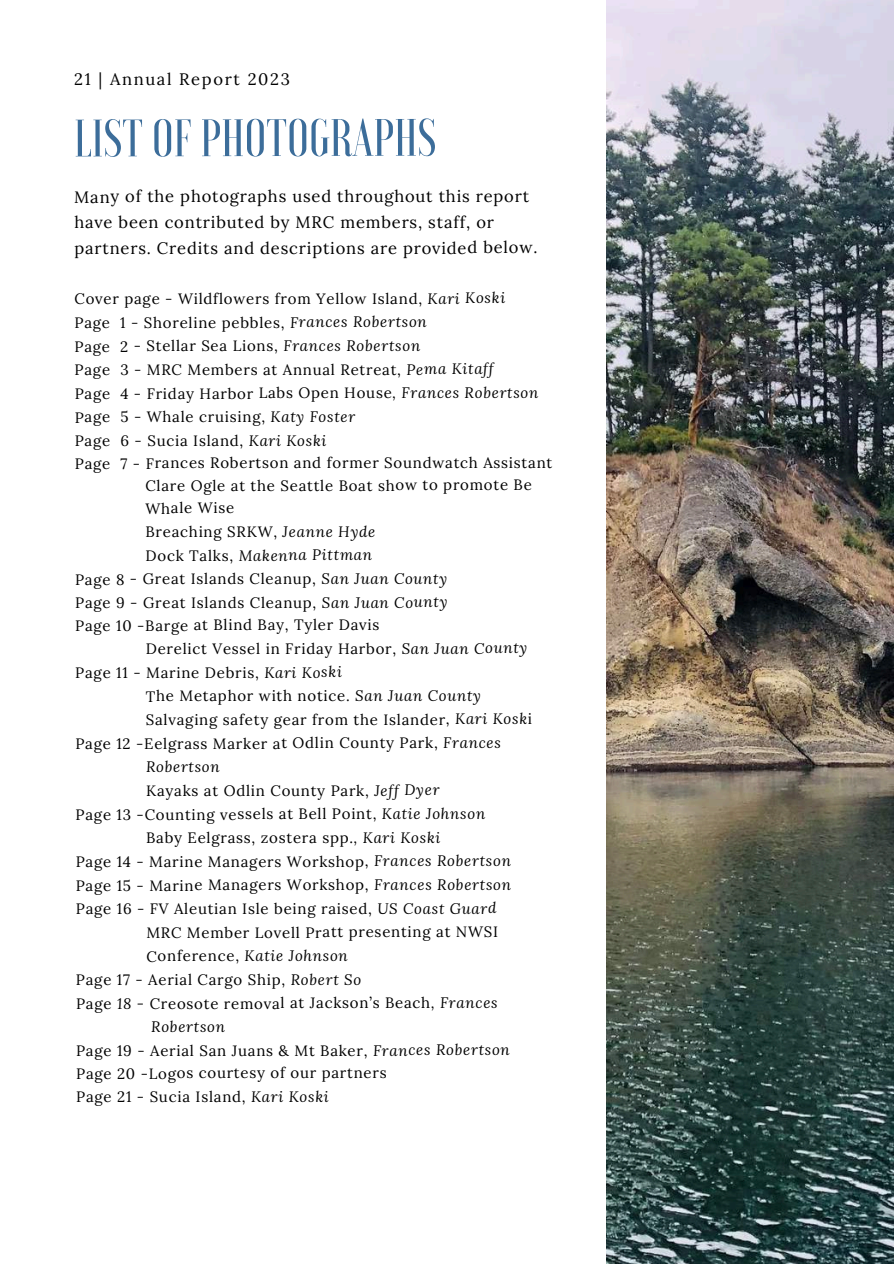
<style>
.page{position:relative;width:894px;height:1264px;background:#fff}
.page>*{position:absolute;margin:0;border:0;box-sizing:border-box;transform-origin:0 0}
.t1{font:500 52.5px "Voga";color:#3c6d9a}
.t2{font:16.5px/26px "Lora";letter-spacing:.045em;color:#000}
.t3{font:16.5px "Lora";letter-spacing:.095em;color:#000}
.t4{font:15px/23.7px "Lora";letter-spacing:.045em;color:#000}
.t5{font:italic 15px "Lora";letter-spacing:.045em;color:#000}
.s1{font-style:italic}
.s2{font-style:normal}
</style>
<div class="page">
<img style="left:606px;top:0;width:287px;height:1263px">
<p class="t3" style="left:74px;top:68px;width:217px">21 | Annual Report 2023</p>
<h1 class="t1" style="left:74px;top:112px;width:364px">LIST OF PHOTOGRAPHS</h1>
<p class="t2" style="left:74px;top:183px;width:464px">Many of the photographs used throughout this report have been contributed by MRC members, staff, or partners. Credits and descriptions are provided below.</p>
<p class="t4" style="left:74px;top:286px;width:465px">Cover page - Wildflowers from Yellow Island, <span class="s1">Kari Koski </span>Page 1 - Shoreline pebbles, <span class="s1">Frances Robertson<br></span>Page 2 - Stellar Sea Lions, <span class="s1">Frances Robertson<br></span>Page 3 - MRC Members at Annual Retreat, <span class="s1">Pema Kitaff<br></span>Page 4 - Friday Harbor Labs Open House<span class="s1">, Frances Robertson </span>Page 5 - Whale cruising, <span class="s1">Katy Foster<br></span>Page 6 - Sucia Island, <span class="s1">Kari Koski</span></p>
<p class="t4" style="left:75px;top:451px;width:479px">Page 7 - Frances Robertson and former Soundwatch Assistant</p>
<p class="t4" style="left:145px;top:473px;width:388px">Clare Ogle at the Seattle Boat show to promote Be</p>
<p class="t4" style="left:145px;top:496px;width:90px">Whale Wise</p>
<p class="t4" style="left:145px;top:519px;width:231px">Breaching SRKW, <span class="s1">Jeanne Hyde</span></p>
<p class="t5" style="left:145px;top:545px;width:228px"><span class="s2">Dock Talks,</span> Makenna Pittman</p>
<p class="t4" style="left:75px;top:567px;width:373px">Page 8 - Great Islands Cleanup, <span class="s1">San Juan County</span></p>
<p class="t4" style="left:75px;top:590px;width:374px">Page 9 - Great Islands Cleanup, <span class="s1">San Juan County</span></p>
<p class="t4" style="left:75px;top:613px;width:306px">Page 10 -Barge at Blind Bay, Tyler Davis</p>
<p class="t4" style="left:146px;top:636px;width:383px">Derelict Vessel in Friday Harbor, <span class="s1">San Juan County</span></p>
<p class="t4" style="left:75px;top:660px;width:268px">Page 11 - Marine Debris, <span class="s1">Kari Koski</span></p>
<p class="t4" style="left:146px;top:684px;width:336px">The Metaphor with notice. <span class="s1">San Juan County</span></p>
<p class="t4" style="left:146px;top:707px;width:387px">Salvaging safety gear from the Islander, <span class="s1">Kari Kosk</span>i</p>
<p class="t4" style="left:75px;top:731px;width:427px">Page 12 -Eelgrass Marker at Odlin County Park, <span class="s1">Frances</span></p>
<p class="t5" style="left:146px;top:756px;width:75px">Robertson</p>
<p class="t4" style="left:146px;top:778px;width:295px">Kayaks at Odlin County Park, <span class="s1">Jeff Dyer</span></p>
<p class="t4" style="left:76px;top:802px;width:411px">Page 13 -Counting vessels at Bell Point, <span class="s1">Katie Johnson</span></p>
<p class="t4" style="left:146px;top:825px;width:296px">Baby Eelgrass, zostera spp.<span class="s1">, Kari Koski</span></p>
<p class="t4" style="left:76px;top:849px;width:436px">Page 14 - Marine Managers Workshop, <span class="s1">Frances Robertson</span></p>
<p class="t4" style="left:76px;top:873px;width:436px">Page 15 - Marine Managers Workshop, <span class="s1">Frances Robertson</span></p>
<p class="t4" style="left:76px;top:896px;width:422px">Page 16 - FV Aleutian Isle being raised, <span class="s1">US Coast Guard</span></p>
<p class="t4" style="left:146px;top:920px;width:353px">MRC Member Lovell Pratt presenting at NWSI</p>
<p class="t5" style="left:146px;top:945px;width:203px"><span class="s2">Conference,</span> Katie Johnson</p>
<p class="t4" style="left:76px;top:967px;width:287px">Page 17 - Aerial Cargo Ship, <span class="s1">Robert So</span></p>
<p class="t4" style="left:76px;top:991px;width:423px">Page <span class="s1">18 -</span> Creosote removal at Jackson’s Beach<span class="s1">, Frances</span></p>
<p class="t5" style="left:151px;top:1016px;width:75px">Robertson</p>
<p class="t4" style="left:76px;top:1038px;width:435px">Page 19 - Aerial San Juans &amp; Mt Baker, <span class="s1">Frances Robertson</span></p>
<p class="t4" style="left:76px;top:1060px;width:312px">Page 20 -Logos courtesy of our partners</p>
<p class="t4" style="left:76px;top:1084px;width:254px">Page 21 - Sucia Island, <span class="s1">Kari Koski</span></p>
</div>
